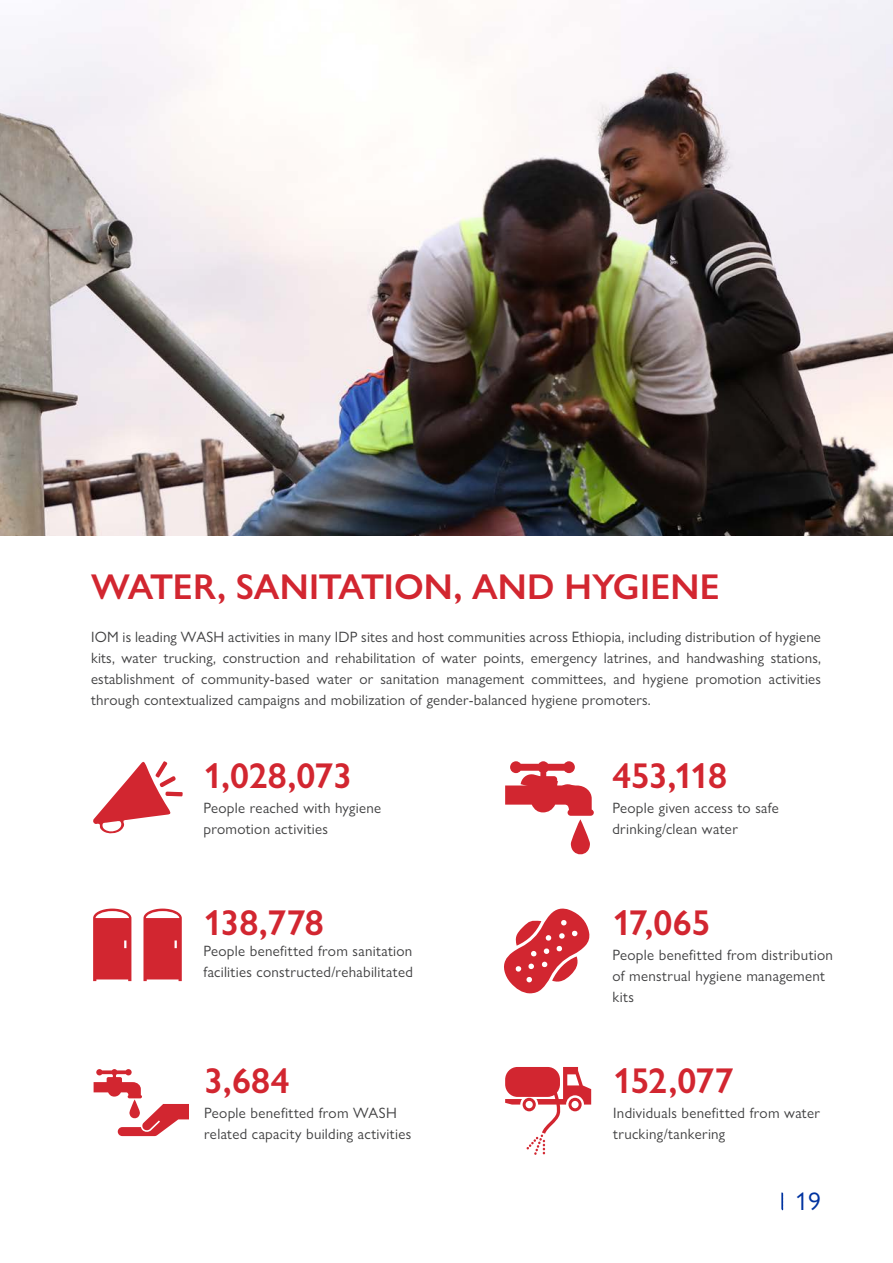
<style>
.page{position:relative;width:893px;height:1263px;background:#fff}
.page>*{position:absolute;margin:0;border:0;box-sizing:border-box;transform-origin:0 0}
.Text_1C{font:600 36px "Gill Sans Nova";letter-spacing:-.005em;color:#d22630}
.t1{font:25.5px "Gill Sans Nova";color:#0033a0}
.Text_1C-2{font:15px/21px "Gill Sans Nova";letter-spacing:.02em;color:#404041}
</style>
<div class="page">
<svg style="left:781px;top:1192px;width:2px;height:18px"></svg>
<svg style="left:505px;top:761px;width:89px;height:94px"></svg>
<svg style="left:93px;top:908px;width:89px;height:73px"></svg>
<svg style="left:504px;top:908px;width:86px;height:85px"></svg>
<svg style="left:94px;top:1069px;width:95px;height:67px"></svg>
<svg style="left:505px;top:1067px;width:86px;height:88px"></svg>
<svg style="left:93px;top:761px;width:90px;height:73px"></svg>
<img style="left:0;top:0;width:893px;height:535px">
<p class="Text_1C" style="left:91px;top:565px;width:630px">WATER, SANITATION, AND HYGIENE</p>
<p class="Text_1C-2" style="left:91px;top:627px;width:731px;text-align:justify">IOM is leading WASH activities in many IDP sites and host communities across Ethiopia, including distribution of hygiene kits, water trucking, construction and rehabilitation of water points, emergency latrines, and handwashing stations, establishment of community-based water or sanitation management committees, and hygiene promotion activities through contextualized campaigns and mobilization of gender-balanced hygiene promoters.</p>
<p class="Text_1C" style="left:203px;top:753px;width:150px">1,028,073</p>
<p class="Text_1C-2" style="left:203px;top:797px;width:179px">People reached with hygiene promotion activities</p>
<p class="Text_1C" style="left:203px;top:900px;width:122px">138,778</p>
<p class="Text_1C-2" style="left:203px;top:941px;width:211px">People benefitted from sanitation facilities constructed/rehabilitated</p>
<p class="Text_1C" style="left:204px;top:1059px;width:87px">3,684</p>
<p class="Text_1C-2" style="left:204px;top:1102px;width:209px">People benefitted from WASH related capacity building activities</p>
<p class="Text_1C" style="left:612px;top:753px;width:116px">453,118</p>
<p class="Text_1C-2" style="left:612px;top:797px;width:168px">People given access to safe drinking/clean water</p>
<p class="Text_1C" style="left:612px;top:900px;width:100px">17,065</p>
<p class="Text_1C-2" style="left:612px;top:944px;width:222px">People benefitted from distribution of menstrual hygiene management kits</p>
<p class="Text_1C" style="left:613px;top:1059px;width:122px">152,077</p>
<p class="Text_1C-2" style="left:613px;top:1102px;width:208px">Individuals benefitted from water trucking/tankering</p>
<h2 class="t1" style="left:795px;top:1185px;width:27px">19</h2>
</div>
